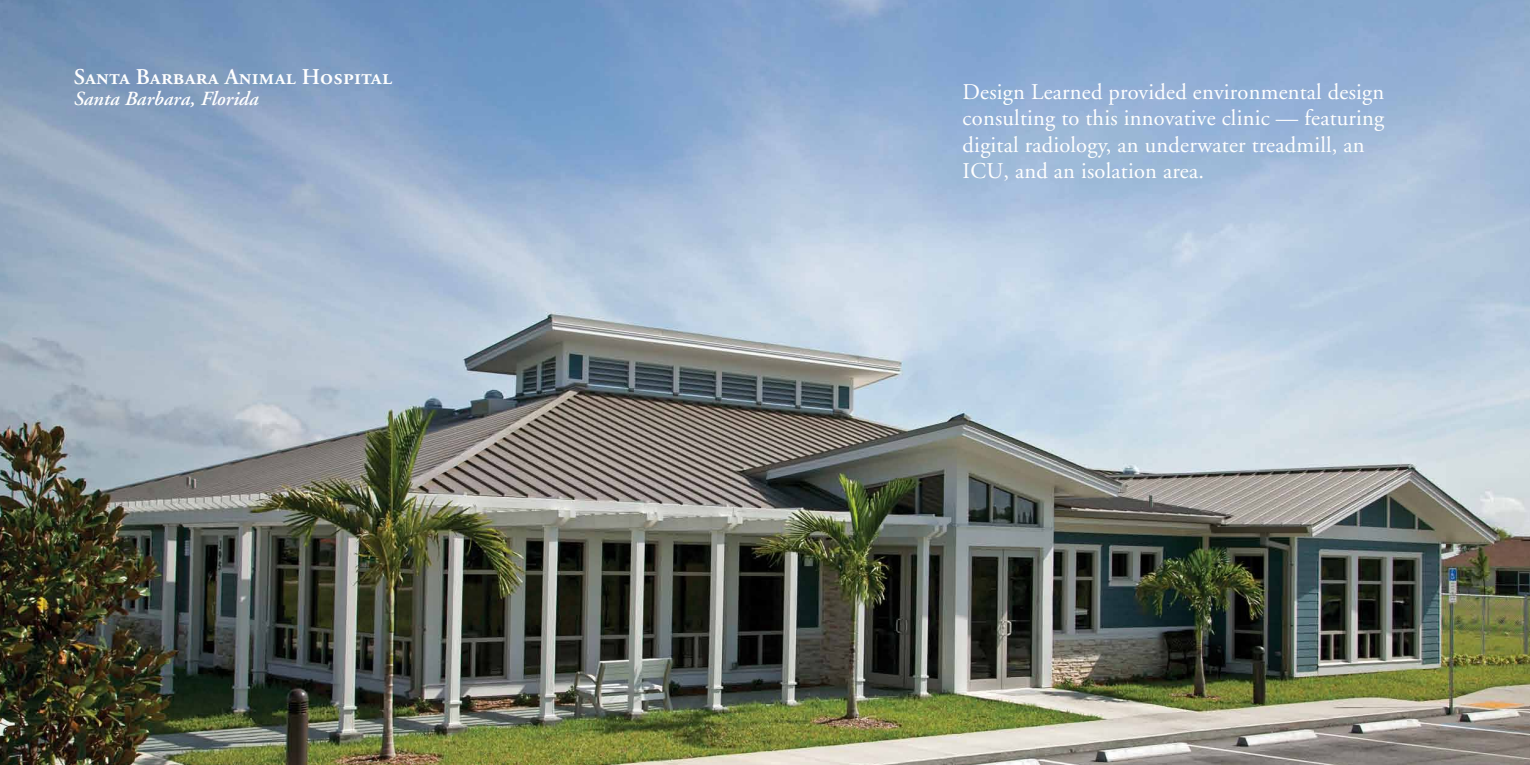
<style>
.page{position:relative;width:1530px;height:765px;background:#fff}
.page>*{position:absolute;margin:0;border:0;box-sizing:border-box;transform-origin:0 0}
.t1{font:22.5px/26.2px "Adobe Garamond";letter-spacing:.01em;color:#fff}
.t2{font:22.5px "Adobe Garamond Semibold SC";letter-spacing:.005em;color:#fff}
.t3{font:italic 600 20px "Adobe Garamond";letter-spacing:.005em;color:#fff}
</style>
<div class="page">
<img style="left:0;top:0;width:1530px;height:765px">
<p class="t2" style="left:74px;top:64px;width:320px">Santa Barbara Animal Hospital</p>
<p class="t3" style="left:74px;top:88px;width:186px">Santa Barbara, Florida</p>
<p class="t1" style="left:963px;top:80px;width:423px">Design Learned provided environmental design consulting to this innovative clinic — featuring digital radiology, an underwater treadmill, an ICU, and an isolation area.</p>
</div>
